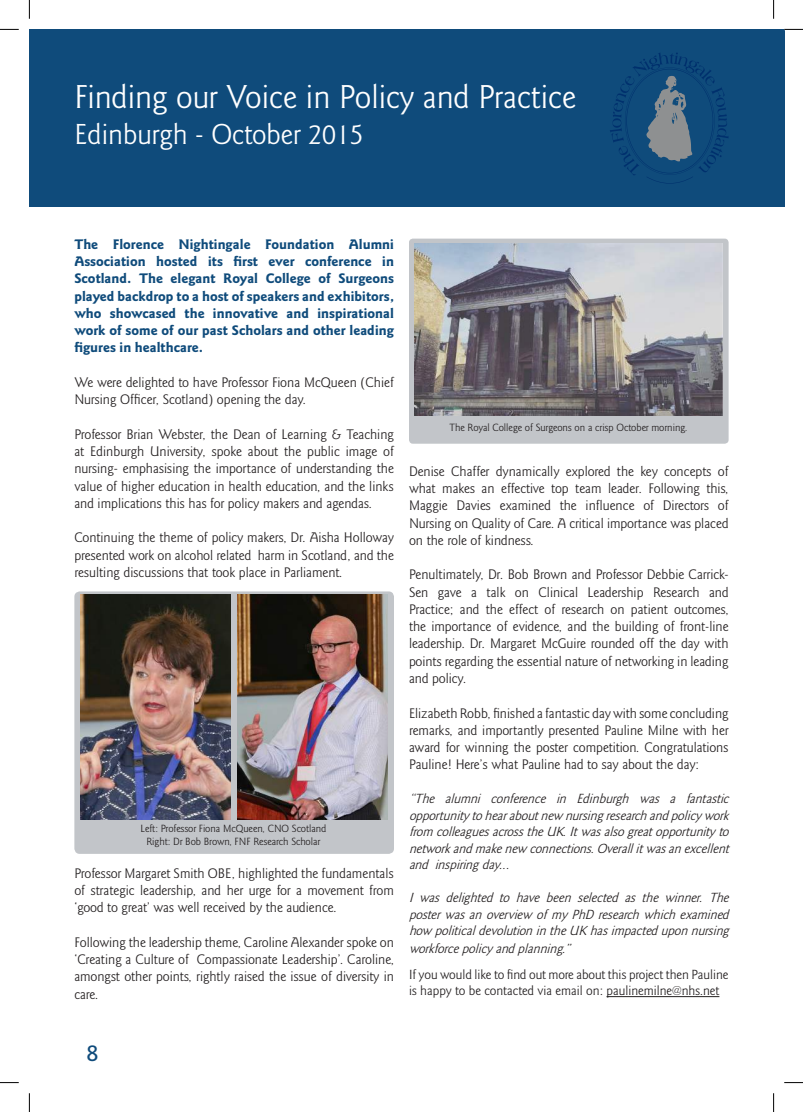
<style>
.page{position:relative;width:803px;height:1112px;background:#fff}
.page>*{position:absolute;margin:0;border:0;box-sizing:border-box;transform-origin:0 0}
.t1{font:34.38px "Goudy Sans Std";color:#fff}
.t2{font:30px "Goudy Sans Std";color:#fff}
.t3{font:500 25px "Goudy Sans Std";color:#0f4b7b}
.t4{font:22.5px "Goudy Sans Std";color:#fff}
.t5{font:14.38px/17.2px "Goudy Sans Std";color:#231f20;text-align:justify}
.t6{font:700 14.38px/17.2px "Goudy Sans Std";color:#0f4b7b;text-align:justify}
.t7{font:italic 13.75px/16.5px "Goudy Sans Std";color:#231f20;text-align:justify}
.t8{font:13.75px/16.5px "Goudy Sans Std";color:#231f20}
.t9{font:10.88px/13px "Goudy Sans Std";color:#231f20;text-align:center}
.s1{font-size:30px}
</style>
<div class="page">
<div style="left:409px;top:238px;width:319px;height:205px;background:#c2c5c9;border-radius:4px"></div>
<div style="left:74px;top:591px;width:320px;height:262px;background:#c2c5c9;border-radius:5px"></div>
<div style="left:29px;top:29px;width:744px;height:178px;background:#0f4b7b"></div>
<div style="left:773px;top:29px;width:11px;height:178px;background:#0f4b7b"></div>
<svg style="left:610px;top:53px;width:118px;height:131px"></svg>
<img style="left:237px;top:594px;width:151px;height:225px">
<img style="left:80px;top:594px;width:151px;height:225px">
<img style="left:414px;top:243px;width:308px;height:172px">
<hr style="left:606px;top:996px;width:113px;height:1px;background:#231f20">
<svg style="left:0;top:29px;width:19px;height:1px"></svg>
<svg style="left:784px;top:29px;width:19px;height:1px"></svg>
<svg style="left:0;top:1082px;width:19px;height:1px"></svg>
<svg style="left:784px;top:1082px;width:19px;height:1px"></svg>
<svg style="left:29px;top:0;width:1px;height:19px"></svg>
<svg style="left:29px;top:1093px;width:1px;height:18px"></svg>
<svg style="left:773px;top:0;width:1px;height:19px"></svg>
<svg style="left:773px;top:1093px;width:1px;height:18px"></svg>
<h1 class="t1" style="left:74px;top:77px;width:503px">Finding our Voice in Policy and Practice</h1>
<h2 class="t2" style="left:74px;top:117px;width:291px">Edinburgh - October 2015</h2>
<h3 class="t4" style="left:74px;top:119px;width:339px"><span class="s1">Title goes here -</span> Sub-title goes here</h3>
<p class="t6" style="left:74px;top:236px;width:321px">The Florence Nightingale Foundation Alumni Association hosted its first ever conference in Scotland. The elegant Royal College of Surgeons played backdrop to a host of speakers and exhibitors, who showcased the innovative and inspirational work of some of our past Scholars and other leading figures in healthcare.</p>
<p class="t5" style="left:74px;top:374px;width:321px">We were delighted to have Professor Fiona McQueen (Chief<br>Nursing Officer, Scotland) opening the day.</p>
<p class="t5" style="left:74px;top:425px;width:321px">Professor Brian Webster, the Dean of Learning &amp; Teaching at Edinburgh University, spoke about the public image of nursing- emphasising the importance of understanding the value of higher education in health education, and the links and implications this has for policy makers and agendas.</p>
<p class="t5" style="left:74px;top:529px;width:321px">Continuing the theme of policy makers, Dr. Aisha Holloway presented work on alcohol related harm in Scotland, and the resulting discussions that took place in Parliament.</p>
<p class="t9" style="left:141px;top:821px;width:187px">Left: Professor Fiona McQueen, CNO Scotland<br>Right: Dr Bob Brown, FNF Research Scholar</p>
<p class="t5" style="left:74px;top:864px;width:321px">Professor Margaret Smith OBE, highlighted the fundamentals of strategic leadership, and her urge for a movement from ‘good to great’ was well received by the audience.</p>
<p class="t5" style="left:74px;top:933px;width:321px">Following the leadership theme, Caroline Alexander spoke on ‘Creating a Culture of Compassionate Leadership’. Caroline, amongst other points, rightly raised the issue of diversity in care.</p>
<p class="t9" style="left:449px;top:421px;width:240px">The Royal College of Surgeons on a crisp October morning.</p>
<p class="t5" style="left:409px;top:462px;width:321px">Denise Chaffer dynamically explored the key concepts of what makes an effective top team leader. Following this, Maggie Davies examined the influence of Directors of Nursing on Quality of Care. A critical importance was placed on the role of kindness.</p>
<p class="t5" style="left:409px;top:566px;width:321px">Penultimately, Dr. Bob Brown and Professor Debbie Carrick-Sen gave a talk on Clinical Leadership Research and Practice; and the effect of research on patient outcomes, the importance of evidence, and the building of front-line leadership. Dr. Margaret McGuire rounded off the day with points regarding the essential nature of networking in leading and policy.</p>
<p class="t5" style="left:409px;top:704px;width:321px">Elizabeth Robb, finished a fantastic day with some concluding remarks, and importantly presented Pauline Milne with her award for winning the poster competition. Congratulations Pauline! Here’s what Pauline had to say about the day:</p>
<p class="t7" style="left:409px;top:790px;width:325px">“The alumni conference in Edinburgh was a fantastic opportunitytohearaboutnew nursingresearchandpolicywork from colleaguesacrosstheUK.Itwasalsogreatopportunityto networkandmakenew connections.Overallitwasanexcellent and inspiringday...</p>
<p class="t7" style="left:409px;top:889px;width:325px">I was delighted to have been selected as the winner. The posterwasanoverview ofmyPhD researchwhichexamined how politicaldevolutionintheUKhasimpacteduponnursing</p>
<p class="t7" style="left:409px;top:940px;width:167px">workforcepolicyandplanning.”</p>
<p class="t8" style="left:409px;top:965px;width:321px">If you would like to find out more about this project then Pauline is happy to be contacted via email on: paulinemilne@nhs.net</p>
<h3 class="t3" style="left:87px;top:1038px;width:14px">8</h3>
</div>
